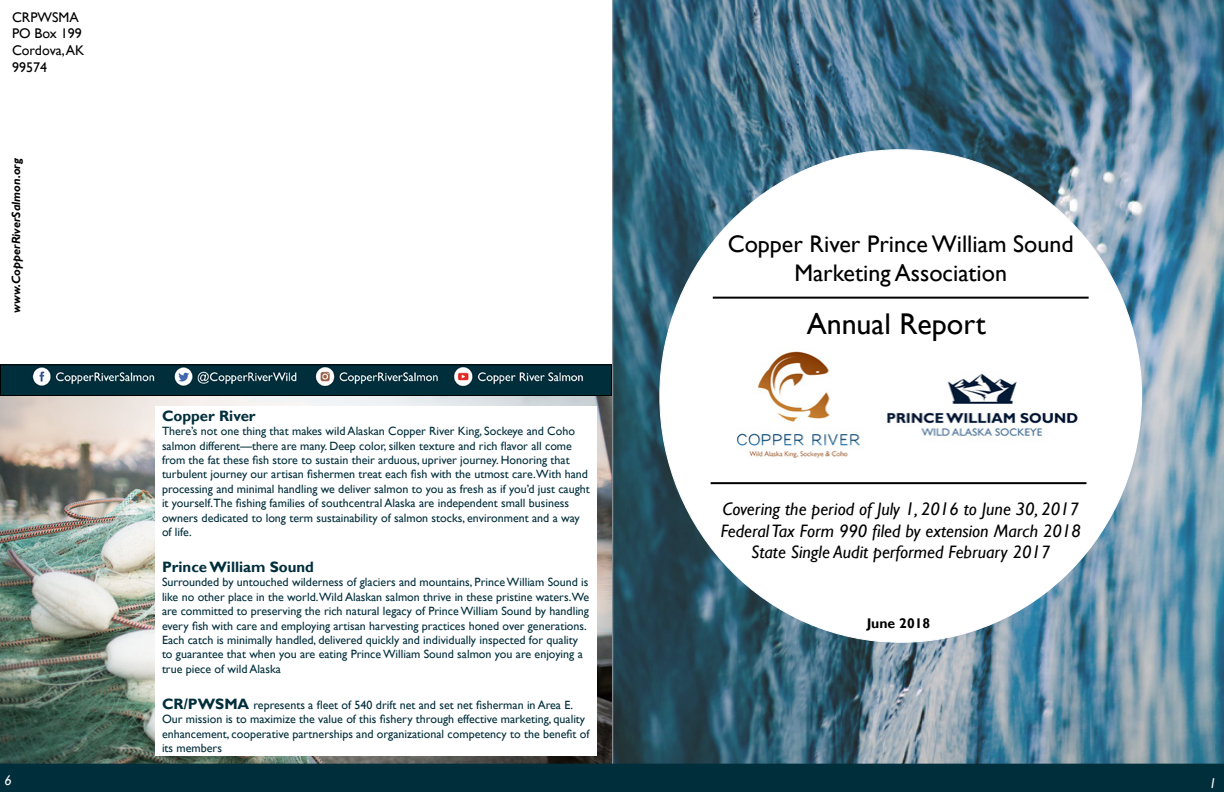
<style>
.page{position:relative;width:1224px;height:792px;background:#fff}
.page>*{position:absolute;margin:0;border:0;box-sizing:border-box;transform-origin:0 0}
.t1{font:30px "Gill Sans";color:#000}
.t2{font:24px/28.8px "Gill Sans";color:#000;text-align:center}
.t3{font:italic 18px/21.6px "Gill Sans";color:#000;text-align:center}
.t4{font:700 15px "Gill Sans";color:#002e3b}
.t5{font:14px/16.8px "Gill Sans";color:#000}
.t6{font:700 14px "Gill Sans";color:#000}
.t7{font:italic 14px "Gill Sans";color:#fff}
.t8{font:12px/14.4px "Gill Sans";color:#002e3b}
.t9{font:italic 700 12px "Gill Sans";color:#000}
.s1{font-weight:700;font-size:15px}
</style>
<div class="page">
<img style="left:0;top:366px;width:612px;height:398px">
<div style="left:155px;top:406px;width:441px;height:350px;background:#fff"></div>
<img style="left:612px;top:0;width:612px;height:764px">
<div style="left:0;top:364px;width:612px;height:32px;border:1px solid #000"></div>
<div style="left:660px;top:150px;width:481px;height:492px;background:#fff;border-radius:50%"></div>
<hr style="left:713px;top:297px;width:376px;height:2px;background:#000">
<img style="left:737px;top:351px;width:341px;height:107px">
<div style="left:0;top:764px;width:1224px;height:28px;background:#002e3b"></div>
<hr style="left:711px;top:482px;width:375px;height:2px;background:#000">
<p class="t5" style="left:12px;top:9px;width:74px">CRPWSMA<br>PO Box 199<br>Cordova, AK<br>99574</p>
<p class="t9" style="left:9px;top:313px;width:156px;rotate:-90deg">www.CopperRiverSalmon.org</p>
<p class="t4" style="left:162px;top:407px;width:95px">Copper River</p>
<p class="t8" style="left:162px;top:424px;width:429px">There’s not one thing that makes wild Alaskan Copper River King, Sockeye and Coho salmon different—there are many. Deep color, silken texture and rich flavor all come from the fat these fish store to sustain their arduous, upriver journey. Honoring that turbulent journey our artisan fishermen treat each fish with the utmost care.With hand processing and minimal handling we deliver salmon to you as fresh as if you’d just caught it yourself.The fishing families of southcentral Alaska are independent small business owners dedicated to long term sustainability of salmon stocks, environment and a way of life.</p>
<p class="t4" style="left:162px;top:558px;width:153px">Prince William Sound</p>
<p class="t8" style="left:162px;top:575px;width:429px">Surrounded by untouched wilderness of glaciers and mountains, Prince William Sound is like no other place in the world.Wild Alaskan salmon thrive in these pristine waters.We are committed to preserving the rich natural legacy of Prince William Sound by handling every fish with care and employing artisan harvesting practices honed over generations.<br>Each catch is minimally handled, delivered quickly and individually inspected for quality to guarantee that when you are eating Prince William Sound salmon you are enjoying a true piece of wild Alaska</p>
<p class="t8" style="left:162px;top:698px;width:429px"><span class="s1">CR/PWSMA</span> represents a fleet of 540 drift net and set net fisherman in Area E.<br>Our mission is to maximize the value of this fishery through effective marketing, quality enhancement, cooperative partnerships and organizational competency to the benefit of its members</p>
<h2 class="t2" style="left:728px;top:230px;width:347px">Copper River Prince William Sound<br>Marketing Association</h2>
<h1 class="t1" style="left:807px;top:306px;width:180px">Annual Report</h1>
<h3 class="t3" style="left:721px;top:498px;width:362px">Covering the period of July 1, 2016 to June 30, 2017<br>Federal Tax Form 990 filed by extension March 2018<br>State Single Audit performed February 2017</h3>
<p class="t6" style="left:867px;top:614px;width:65px">June 2018</p>
<p class="t7" style="left:5px;top:772px;width:9px">6</p>
<p class="t7" style="left:1209px;top:775px;width:9px">1</p>
</div>
